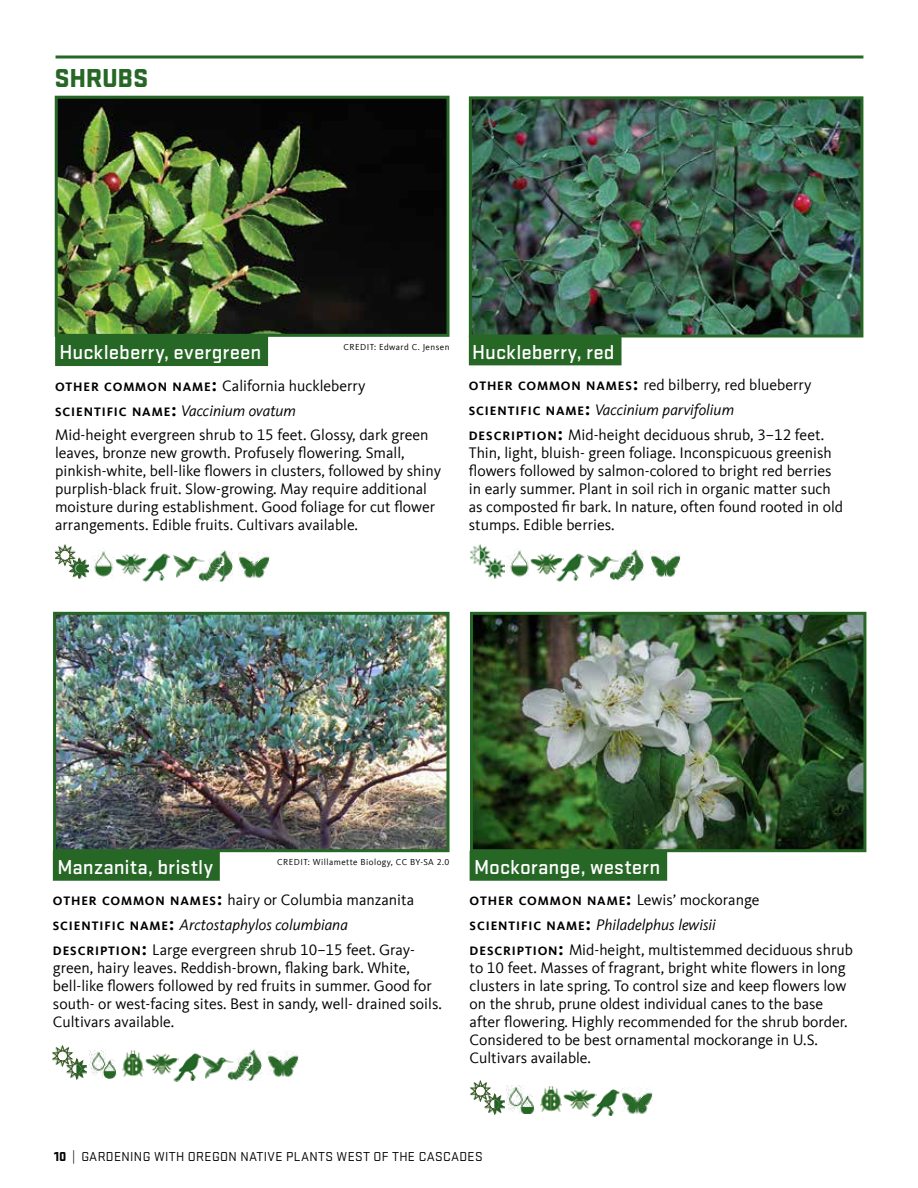
<style>
.page{position:relative;width:918px;height:1188px;background:#fff}
.page>*{position:absolute;margin:0;border:0;box-sizing:border-box;transform-origin:0 0}
.t1{font:900 27px "Stratum 2";letter-spacing:-.01em;color:#266726}
.t2{font:500 21px "Stratum 2";color:#fff}
.t3{font:15.75px/18px "Kievit Offc";color:#000}
.t4{font:13.5px "Stratum 2";letter-spacing:.025em;color:#000}
.t5{font:9px "Kievit Offc";letter-spacing:.05em;color:#000}
.s1{font-weight:700;font-size:12.6px}
.s2{font-weight:700;font-size:18px}
.s3{font-style:italic}
.s4{font-weight:900}
</style>
<div class="page">
<img style="left:473px;top:100px;width:386px;height:234px">
<div style="left:469px;top:96px;width:394px;height:242px;border:3px solid #266726"></div>
<img style="left:510px;top:550px;width:19px;height:27px">
<img style="left:471px;top:545px;width:33px;height:33px">
<img style="left:59px;top:100px;width:387px;height:233px">
<div style="left:55px;top:96px;width:395px;height:241px;border:3px solid #266726"></div>
<img style="left:474px;top:616px;width:388px;height:232px">
<div style="left:470px;top:612px;width:396px;height:240px;border:3px solid #266726"></div>
<img style="left:57px;top:616px;width:389px;height:232px">
<div style="left:53px;top:612px;width:397px;height:240px;border:3px solid #266726"></div>
<div style="left:55px;top:336px;width:213px;height:30px;background:#266726"></div>
<div style="left:469px;top:335px;width:153px;height:30px;background:#266726"></div>
<div style="left:53px;top:851px;width:167px;height:30px;background:#266726"></div>
<div style="left:470px;top:851px;width:197px;height:30px;background:#266726"></div>
<hr style="left:56px;top:56px;width:807px;height:2px;background:#266726">
<img style="left:173px;top:556px;width:26px;height:22px">
<img style="left:94px;top:551px;width:19px;height:26px">
<img style="left:55px;top:545px;width:34px;height:34px">
<img style="left:115px;top:553px;width:25px;height:22px">
<img style="left:122px;top:1050px;width:22px;height:27px">
<img style="left:89px;top:1050px;width:28px;height:28px">
<img style="left:174px;top:1053px;width:28px;height:29px">
<img style="left:145px;top:1053px;width:34px;height:28px">
<img style="left:53px;top:1045px;width:34px;height:34px">
<img style="left:202px;top:1056px;width:26px;height:22px">
<img style="left:540px;top:1086px;width:22px;height:26px">
<img style="left:507px;top:1086px;width:28px;height:28px">
<img style="left:592px;top:1089px;width:28px;height:28px">
<img style="left:563px;top:1089px;width:33px;height:27px">
<img style="left:471px;top:1081px;width:33px;height:33px">
<img style="left:587px;top:556px;width:23px;height:22px">
<img style="left:530px;top:553px;width:24px;height:22px">
<img style="left:554px;top:553px;width:31px;height:29px">
<img style="left:140px;top:553px;width:31px;height:29px">
<img style="left:610px;top:549px;width:34px;height:32px">
<img style="left:650px;top:551px;width:31px;height:26px">
<img style="left:199px;top:550px;width:33px;height:32px">
<img style="left:239px;top:552px;width:30px;height:26px">
<img style="left:228px;top:1049px;width:34px;height:32px">
<img style="left:268px;top:1051px;width:31px;height:26px">
<img style="left:621px;top:1087px;width:31px;height:27px">
<h1 class="t1" style="left:54px;top:58px;width:95px">SHRUBS</h1>
<p class="t5" style="left:344px;top:342px;width:107px">CREDIT: Edward C. Jensen</p>
<h2 class="t2" style="left:60px;top:338px;width:203px">Huckleberry, evergreen</h2>
<p class="t3" style="left:55px;top:373px;width:375px;line-height:24.8px"><span class="s1">OTHER COMMON NAME</span><span class="s2">:</span> California huckleberry<br><span class="s1">SCIENTIFIC NAME</span><span class="s2">:</span> <span class="s3">Vaccinium ovatum<br></span>Mid-height evergreen shrub to 15 feet. Glossy, dark green</p>
<p class="t3" style="left:55px;top:444px;width:388px">leaves, bronze new growth. Profusely flowering. Small, pinkish-white, bell-like flowers in clusters, followed by shiny purplish-black fruit. Slow-growing. May require additional moisture during establishment. Good foliage for cut flower arrangements. Edible fruits. Cultivars available.</p>
<h2 class="t2" style="left:472px;top:338px;width:144px">Huckleberry, red</h2>
<p class="t3" style="left:469px;top:373px;width:357px;line-height:24.8px"><span class="s1">OTHER COMMON NAMES</span><span class="s2">:</span> red bilberry, red blueberry<br><span class="s1">SCIENTIFIC NAME</span><span class="s2">:</span> <span class="s3">Vaccinium parvifolium<br></span><span class="s1">DESCRIPTION</span><span class="s2">:</span> Mid-height deciduous shrub, 3–12 feet.</p>
<p class="t3" style="left:469px;top:444px;width:376px">Thin, light, bluish- green foliage. Inconspicuous greenish flowers followed by salmon-colored to bright red berries in early summer. Plant in soil rich in organic matter such as composted fir bark. In nature, often found rooted in old stumps. Edible berries.</p>
<p class="t5" style="left:277px;top:857px;width:174px">CREDIT: Willamette Biology, CC BY-SA 2.0</p>
<h2 class="t2" style="left:57px;top:853px;width:157px">Manzanita, bristly</h2>
<p class="t3" style="left:53px;top:888px;width:364px;line-height:24.8px"><span class="s1">OTHER COMMON NAMES</span><span class="s2">:</span> hairy or Columbia manzanita<br><span class="s1">SCIENTIFIC NAME</span><span class="s2">:</span> <span class="s3">Arctostaphylos columbiana<br></span><span class="s1">DESCRIPTION</span><span class="s2">:</span> Large evergreen shrub 10–15 feet. Gray-</p>
<p class="t3" style="left:53px;top:959px;width:391px">green, hairy leaves. Reddish-brown, flaking bark. White, bell-like flowers followed by red fruits in summer. Good for south- or west-facing sites. Best in sandy, well- drained soils.<br>Cultivars available.</p>
<h2 class="t2" style="left:474px;top:853px;width:188px">Mockorange, western</h2>
<p class="t3" style="left:470px;top:888px;width:385px;line-height:24.8px"><span class="s1">OTHER COMMON NAME</span><span class="s2">:</span> Lewis’ mockorange<br><span class="s1">SCIENTIFIC NAME</span><span class="s2">:</span> <span class="s3">Philadelphus lewisii<br></span><span class="s1">DESCRIPTION</span><span class="s2">:</span> Mid-height, multistemmed deciduous shrub</p>
<p class="t3" style="left:470px;top:959px;width:380px">to 10 feet. Masses of fragrant, bright white flowers in long clusters in late spring. To control size and keep flowers low on the shrub, prune oldest individual canes to the base after flowering. Highly recommended for the shrub border.<br>Considered to be best ornamental mockorange in U.S.<br>Cultivars available.</p>
<p class="t4" style="left:54px;top:1148px;width:430px"><span class="s4">10</span> | GARDENING WITH OREGON NATIVE PLANTS WEST OF THE CASCADES</p>
</div>
